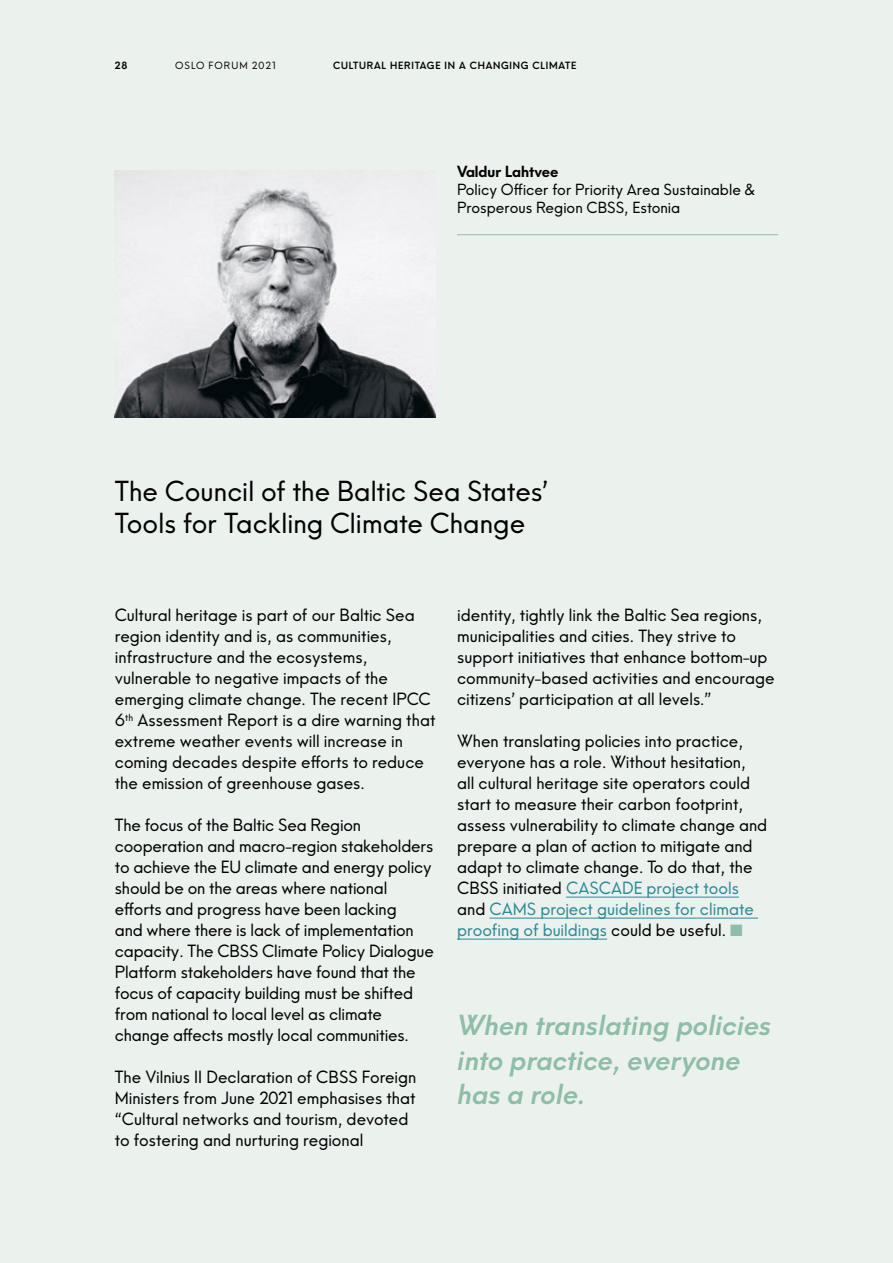
<style>
.page{position:relative;width:893px;height:1263px;background:#ebf2ee}
.page>*{position:absolute;margin:0;border:0;box-sizing:border-box;transform-origin:0 0}
.t1{font:27px/32.2px "Neue Hans Kendrick";color:#000}
.t2{font:italic 600 27px/34.5px "Neue Hans Kendrick";color:#8ebda8}
.t3{font:16.5px/21px "Neue Hans Kendrick";color:#000}
.t4{font:15px/18px "Neue Hans Kendrick";color:#000}
.t5{font:700 15px "Neue Hans Kendrick";color:#000}
.t6{font:600 9.75px "Neue Hans Kendrick";letter-spacing:.08em;color:#000}
.t7{font:9.75px "Neue Hans Kendrick";letter-spacing:.09em;color:#000}
.t8{font:700 9.75px "Neue Hans Kendrick";color:#000}
.s1{color:#2d8996}
.s2{color:#8ebda8}
</style>
<div class="page">
<img style="left:115px;top:171px;width:321px;height:246px">
<hr style="left:457px;top:234px;width:321px;height:1px;background:#8ebda8">
<hr style="left:566px;top:897px;width:173px;height:1px;background:#2d8996">
<hr style="left:489px;top:918px;width:269px;height:1px;background:#2d8996">
<hr style="left:457px;top:939px;width:150px;height:1px;background:#2d8996">
<p class="t8" style="left:115px;top:56px;width:14px">28</p>
<p class="t7" style="left:175px;top:57px;width:102px">OSLO FORUM 2021</p>
<p class="t6" style="left:333px;top:56px;width:245px">CULTURAL HERITAGE IN A CHANGING CLIMATE</p>
<p class="t5" style="left:457px;top:158px;width:103px">Valdur Lahtvee</p>
<p class="t4" style="left:457px;top:179px;width:299px">Policy Officer for Priority Area Sustainable &amp;<br>Prosperous Region CBSS, Estonia</p>
<h1 class="t1" style="left:115px;top:472px;width:435px">The Council of the Baltic Sea States’<br>Tools for Tackling Climate Change</h1>
<p class="t3" style="left:115px;top:603px;width:322px">Cultural heritage is part of our Baltic Sea region identity and is, as communities, infrastructure and the ecosystems, vulnerable to negative impacts of the emerging climate change. The recent IPCC 6<sup>th</sup> Assessment Report is a dire warning that extreme weather events will increase in coming decades despite efforts to reduce the emission of greenhouse gases.</p>
<p class="t3" style="left:115px;top:813px;width:321px">The focus of the Baltic Sea Region cooperation and macro-region stakeholders to achieve the EU climate and energy policy should be on the areas where national efforts and progress have been lacking<br>and where there is lack of implementation capacity. The CBSS Climate Policy Dialogue Platform stakeholders have found that the focus of capacity building must be shifted from national to local level as climate change affects mostly local communities.</p>
<p class="t3" style="left:115px;top:1065px;width:303px">The Vilnius II Declaration of CBSS Foreign Ministers from June 2021 emphasises that “Cultural networks and tourism, devoted to fostering and nurturing regional</p>
<p class="t3" style="left:457px;top:603px;width:319px">identity, tightly link the Baltic Sea regions, municipalities and cities. They strive to support initiatives that enhance bottom-up community-based activities and encourage citizens’ participation at all levels.”</p>
<p class="t3" style="left:457px;top:729px;width:312px">When translating policies into practice, everyone has a role. Without hesitation, all cultural heritage site operators could start to measure their carbon footprint, assess vulnerability to climate change and prepare a plan of action to mitigate and adapt to climate change. To do that, the CBSS initiated <span class="s1">CASCADE project tools </span>and <span class="s1">CAMS project guidelines for climate proofing of buildings</span> could be useful. <span class="s2">■</span></p>
<h1 class="t2" style="left:457px;top:1004px;width:316px">When translating policies into practice, everyone has a role.</h1>
</div>
